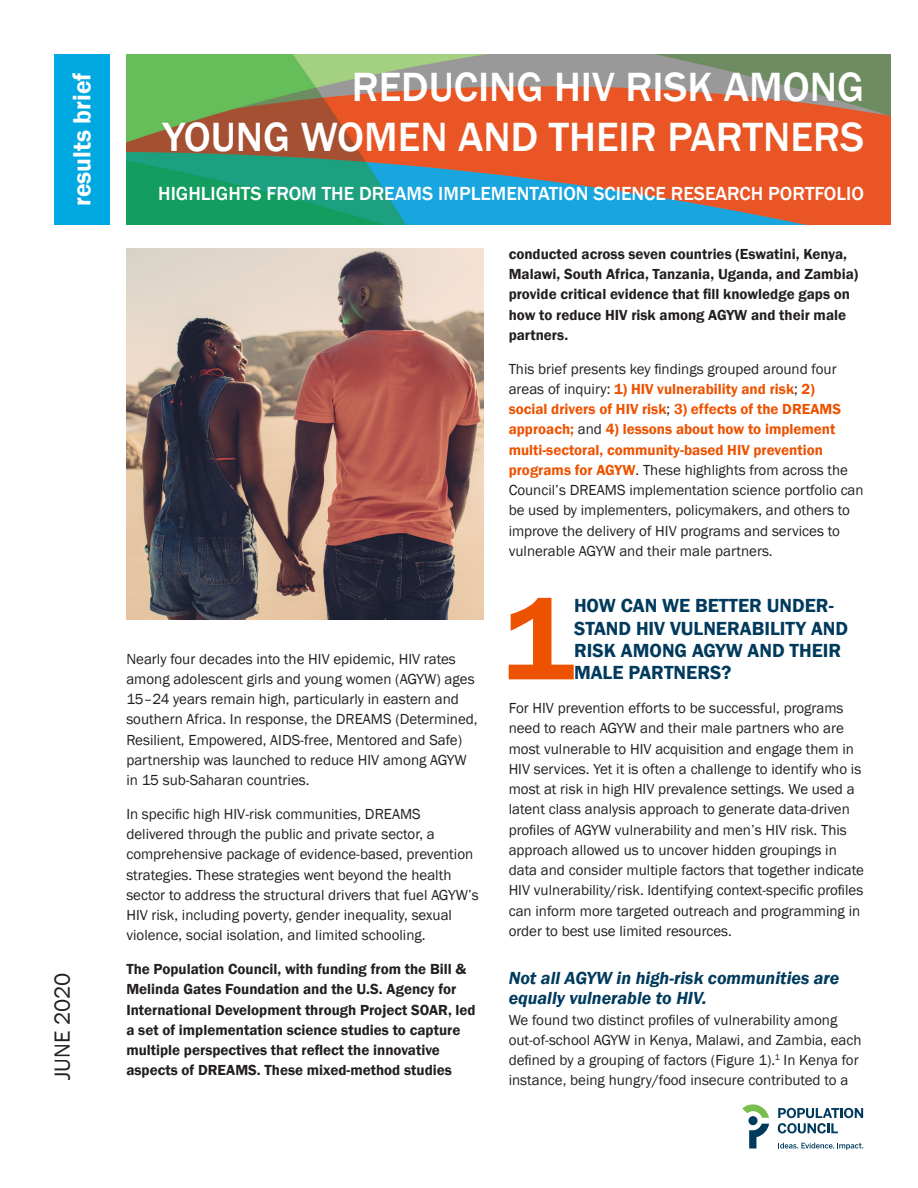
<style>
.page{position:relative;width:918px;height:1188px;background:#fff}
.page>*{position:absolute;margin:0;border:0;box-sizing:border-box;transform-origin:0 0}
.Heading_1_DC{font:600 120.45px "Franklin Gothic";color:#ed5200}
.t1{font:500 42px/50.4px "Franklin Gothic";color:#fff;text-align:right}
.t2{font:600 25.5px "Franklin Gothic";color:#fff}
.t3{font:22.5px "Franklin Gothic";color:#231f20}
.Heading_1_DC-2{font:600 19.5px/22.4px "Franklin Gothic";color:#003a5d}
.Title_Sub{font:500 19.5px "Franklin Gothic";color:#fff}
.Heading_2{font:italic 600 18px/20.7px "Franklin Gothic";color:#003a5d}
.Normal_after_Heading{font:15px/20.2px "Franklin Gothic";color:#231f20}
.t4{font:600 15px/20.2px "Franklin Gothic";color:#231f20}
.s1{font-weight:600;color:#ed5200}
</style>
<div class="page">
<img style="left:126px;top:54px;width:765px;height:171px">
<div style="left:54px;top:54px;width:55px;height:171px;background:#00a8e2"></div>
<svg style="left:778px;top:1108px;width:85px;height:25px"></svg>
<div style="left:748px;top:1116px;width:10px;height:9px;background:#003a5d;border-radius:50%"></div>
<svg style="left:749px;top:1124px;width:20px;height:25px"></svg>
<svg style="left:742px;top:1104px;width:27px;height:14px"></svg>
<svg style="left:778px;top:1143px;width:85px;height:7px"></svg>
<img style="left:126px;top:248px;width:358px;height:371px">
<h3 class="t2" style="left:66px;top:206px;width:135px;rotate:-90deg">results brief</h3>
<h3 class="t3" style="left:48px;top:1080px;width:109px;rotate:-90deg">JUNE 2020</h3>
<p class="t1" style="left:163px;top:62px;width:703px">REDUCING HIV RISK AMONG<br>YOUNG WOMEN AND THEIR PARTNERS</p>
<p class="Title_Sub" style="left:158px;top:181px;width:707px">HIGHLIGHTS FROM THE DREAMS IMPLEMENTATION SCIENCE RESEARCH PORTFOLIO</p>
<p class="Normal_after_Heading" style="left:126px;top:649px;width:353px">Nearly four decades into the HIV epidemic, HIV rates among adolescent girls and young women (AGYW) ages 15–24 years remain high, particularly in eastern and southern Africa. In response, the DREAMS (Determined, Resilient, Empowered, AIDS-free, Mentored and Safe) partnership was launched to reduce HIV among AGYW in 15 sub-Saharan countries.</p>
<p class="Normal_after_Heading" style="left:126px;top:804px;width:354px">In specific high HIV-risk communities, DREAMS delivered through the public and private sector, a comprehensive package of evidence-based, prevention strategies. These strategies went beyond the health sector to address the structural drivers that fuel AGYW’s HIV risk, including poverty, gender inequality, sexual violence, social isolation, and limited schooling.</p>
<p class="t4" style="left:126px;top:959px;width:351px">The Population Council, with funding from the Bill &amp; Melinda Gates Foundation and the U.S. Agency for International Development through Project SOAR, led a set of implementation science studies to capture multiple perspectives that reflect the innovative aspects of DREAMS. These mixed-method studies</p>
<p class="t4" style="left:509px;top:244px;width:351px">conducted across seven countries (Eswatini, Kenya, Malawi, South Africa, Tanzania, Uganda, and Zambia) provide critical evidence that fill knowledge gaps on how to reduce HIV risk among AGYW and their male partners.</p>
<p class="Normal_after_Heading" style="left:509px;top:359px;width:357px">This brief presents key findings grouped around four areas of inquiry: <span class="s1">1) HIV vulnerability and risk</span>; <span class="s1">2)<br>social drivers of HIV risk</span>; <span class="s1">3) effects of the DREAMS approach;</span> and <span class="s1">4) lessons about how to implement multi-sectoral, community-based HIV prevention programs for AGYW</span>. These highlights from across the Council’s DREAMS implementation science portfolio can be used by implementers, policymakers, and others to improve the delivery of HIV programs and services to vulnerable AGYW and their male partners.</p>
<p class="Heading_1_DC" style="left:503px;top:565px;width:72px">1</p>
<p class="Heading_1_DC-2" style="left:574px;top:595px;width:276px">HOW CAN WE BETTER UNDER-<br>STAND HIV VULNERABILITY AND<br>RISK AMONG AGYW AND THEIR<br>MALE PARTNERS?</p>
<p class="Normal_after_Heading" style="left:509px;top:698px;width:357px">For HIV prevention efforts to be successful, programs need to reach AGYW and their male partners who are most vulnerable to HIV acquisition and engage them in HIV services. Yet it is often a challenge to identify who is most at risk in high HIV prevalence settings. We used a latent class analysis approach to generate data-driven profiles of AGYW vulnerability and men’s HIV risk. This approach allowed us to uncover hidden groupings in data and consider multiple factors that together indicate HIV vulnerability/risk. Identifying context-specific profiles can inform more targeted outreach and programming in order to best use limited resources.</p>
<p class="Heading_2" style="left:509px;top:967px;width:332px">Not all AGYW in high-risk communities are equally vulnerable to HIV.</p>
<p class="Normal_after_Heading" style="left:509px;top:1010px;width:354px">We found two distinct profiles of vulnerability among out-of-school AGYW in Kenya, Malawi, and Zambia, each defined by a grouping of factors (Figure 1).<sup>1</sup> In Kenya for instance, being hungry/food insecure contributed to a</p>
</div>
